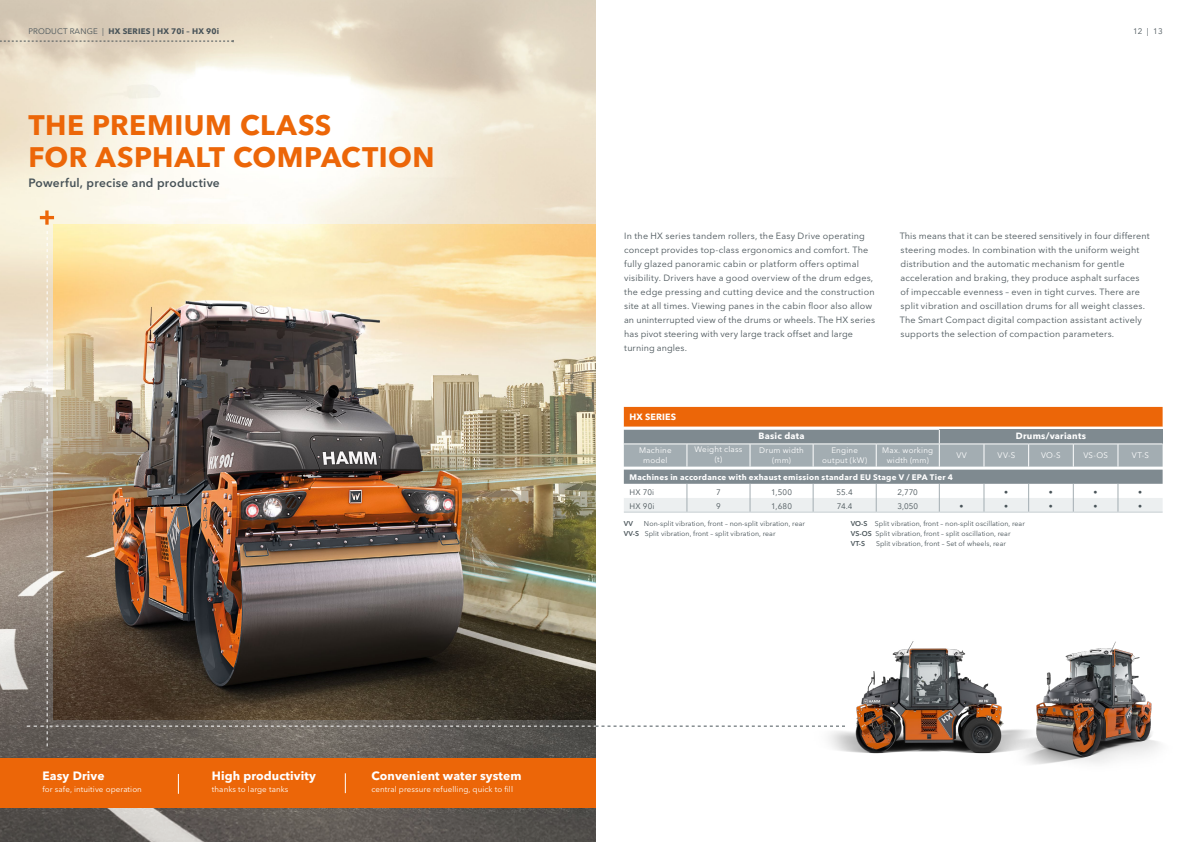
<style>
.page{position:relative;width:1191px;height:842px;background:#fff}
.page>*{position:absolute;margin:0;border:0;box-sizing:border-box;transform-origin:0 0}
.t1{font:700 28px/32px "Avenir Next LT Pro";letter-spacing:.02em;color:#ec6608}
.t2{font:700 12px "Avenir Next LT Pro";letter-spacing:.01em;color:#fff}
.t3{font:600 12px "Avenir Next LT Pro";letter-spacing:.02em;color:#485358}
.t4{font:9px/14px "Avenir Next LT Pro";letter-spacing:.02em;color:#485358}
.t5{font:700 9px "Avenir Next LT Pro";letter-spacing:.025em;color:#fff}
.t6{font:8px/10px "Avenir Next LT Pro";letter-spacing:.01em;color:#fff;text-align:center}
.t7{font:700 8px "Avenir Next LT Pro";letter-spacing:.03em;color:#fff}
.t8{font:8px "Avenir Next LT Pro";letter-spacing:.02em;color:#485358}
.t9{font:700 8px "Avenir Next LT Pro";letter-spacing:.02em;color:#485358}
.t10{font:8px/10px "Avenir Next LT Pro";letter-spacing:.03em;color:#fff;text-align:center}
.t11{font:7px/10px "Avenir Next LT Pro";letter-spacing:.01em;color:#485358}
.t12{font:600 7px "Avenir Next LT Pro";color:#485358}
.s1{font-weight:400}
.s2{font-weight:600}
</style>
<div class="page">
<img style="left:832px;top:746px;width:169px;height:8px">
<img style="left:1001px;top:746px;width:157px;height:18px">
<img style="left:0;top:0;width:595px;height:842px">
<div style="left:0;top:758px;width:595px;height:50px;background:#ec6608"></div>
<svg style="left:40px;top:210px;width:14px;height:15px"></svg>
<svg style="left:0;top:40px;width:234px;height:2px"></svg>
<svg style="left:345px;top:773px;width:1px;height:20px"></svg>
<svg style="left:178px;top:774px;width:1px;height:20px"></svg>
<img style="left:27px;top:231px;width:1135px;height:515px">
<hr style="left:624px;top:512px;width:63px;height:1px;background:#c7ced2">
<hr style="left:687px;top:512px;width:63px;height:1px;background:#c7ced2">
<hr style="left:750px;top:512px;width:63px;height:1px;background:#c7ced2">
<hr style="left:813px;top:512px;width:63px;height:1px;background:#c7ced2">
<hr style="left:876px;top:512px;width:63px;height:1px;background:#c7ced2">
<hr style="left:939px;top:512px;width:45px;height:1px;background:#c7ced2">
<hr style="left:984px;top:512px;width:44px;height:1px;background:#c7ced2">
<hr style="left:1028px;top:512px;width:45px;height:1px;background:#c7ced2">
<hr style="left:1073px;top:512px;width:45px;height:1px;background:#c7ced2">
<hr style="left:1118px;top:512px;width:44px;height:1px;background:#c7ced2">
<p class="t9" style="left:28px;top:27px;width:192px"><span class="s1">PRODUCT RANGE |</span> HX SERIES | HX 70i – HX 90i</p>
<p class="t8" style="left:1133px;top:27px;width:31px">12 | 13</p>
<h1 class="t1" style="left:28px;top:108px;width:408px">THE PREMIUM CLASS<br>FOR ASPHALT COMPACTION</h1>
<h2 class="t3" style="left:28px;top:175px;width:193px">Powerful, precise and productive</h2>
<h2 class="t2" style="left:43px;top:768px;width:64px">Easy Drive</h2>
<p class="t6" style="left:43px;top:784px;width:101px">for safe, intuitive operation</p>
<h2 class="t2" style="left:212px;top:768px;width:105px">High productivity</h2>
<p class="t6" style="left:212px;top:784px;width:78px">thanks to large tanks</p>
<h2 class="t2" style="left:371px;top:768px;width:152px">Convenient water system</h2>
<p class="t6" style="left:371px;top:784px;width:143px">central pressure refuelling, quick to fill</p>
<p class="t4" style="left:624px;top:229px;width:252px">In the HX series tandem rollers, the Easy Drive operating concept provides top-class ergonomics and comfort. The fully glazed panoramic cabin or platform offers optimal visibility. Drivers have a good overview of the drum edges, the edge pressing and cutting device and the construction site at all times. Viewing panes in the cabin floor also allow an uninterrupted view of the drums or wheels. The HX series has pivot steering with very large track offset and large turning angles.</p>
<p class="t4" style="left:899px;top:229px;width:251px">This means that it can be steered sensitively in four different steering modes. In combination with the uniform weight distribution and the automatic mechanism for gentle acceleration and braking, they produce asphalt surfaces<br>of impeccable evenness – even in tight curves. There are split vibration and oscillation drums for all weight classes.<br>The Smart Compact digital compaction assistant actively supports the selection of compaction parameters.</p>
<p class="t5" style="left:629px;top:412px;width:48px">HX SERIES</p>
<p class="t5" style="left:758px;top:431px;width:48px">Basic data</p>
<p class="t5" style="left:1015px;top:430px;width:72px">Drums/variants</p>
<p class="t6" style="left:639px;top:445px;width:34px">Machine model</p>
<p class="t6" style="left:694px;top:444px;width:49px">Weight class (t)</p>
<p class="t10" style="left:759px;top:445px;width:46px">Drum width (mm)</p>
<p class="t6" style="left:822px;top:445px;width:47px">Engine output (kW)</p>
<p class="t10" style="left:882px;top:445px;width:53px">Max. working width (mm)</p>
<p class="t6" style="left:956px;top:450px;width:12px">VV</p>
<p class="t6" style="left:997px;top:450px;width:19px">VV-S</p>
<p class="t6" style="left:1041px;top:450px;width:21px">VO-S</p>
<p class="t6" style="left:1083px;top:450px;width:26px">VS-OS</p>
<p class="t6" style="left:1131px;top:450px;width:19px">VT-S</p>
<p class="t7" style="left:629px;top:472px;width:325px">Machines in accordance with exhaust emission standard EU Stage V / EPA Tier 4</p>
<p class="t8" style="left:629px;top:488px;width:26px">HX 70i</p>
<p class="t8" style="left:716px;top:488px;width:6px">7</p>
<p class="t8" style="left:771px;top:488px;width:22px">1,500</p>
<p class="t8" style="left:836px;top:488px;width:18px">55.4</p>
<p class="t8" style="left:897px;top:488px;width:22px">2,770</p>
<p class="t8" style="left:1004px;top:488px;width:5px">•</p>
<p class="t8" style="left:1049px;top:488px;width:5px">•</p>
<p class="t8" style="left:1093px;top:488px;width:5px">•</p>
<p class="t8" style="left:1138px;top:488px;width:5px">•</p>
<p class="t8" style="left:629px;top:502px;width:27px">HX 90i</p>
<p class="t8" style="left:716px;top:502px;width:6px">9</p>
<p class="t8" style="left:771px;top:502px;width:23px">1,680</p>
<p class="t8" style="left:837px;top:502px;width:17px">74.4</p>
<p class="t8" style="left:897px;top:502px;width:22px">3,050</p>
<p class="t8" style="left:959px;top:502px;width:5px">•</p>
<p class="t8" style="left:1004px;top:502px;width:5px">•</p>
<p class="t8" style="left:1049px;top:502px;width:5px">•</p>
<p class="t8" style="left:1093px;top:502px;width:5px">•</p>
<p class="t8" style="left:1138px;top:502px;width:5px">•</p>
<p class="t12" style="left:624px;top:519px;width:11px">VV</p>
<p class="t11" style="left:624px;top:519px;width:183px;text-indent:20px">Non-split vibration, front – non-split vibration, rear<br><span class="s2">VV-S</span> Split vibration, front – split vibration, rear</p>
<p class="t11" style="left:850px;top:519px;width:176px"><span class="s2">VO-S</span> Split vibration, front – non-split oscillation, rear<br><span class="s2">VS-OS</span> Split vibration, front – split oscillation, rear<br><span class="s2">VT-S</span></p>
<p class="t11" style="left:876px;top:539px;width:131px">Split vibration, front – Set of wheels, rear</p>
</div>
